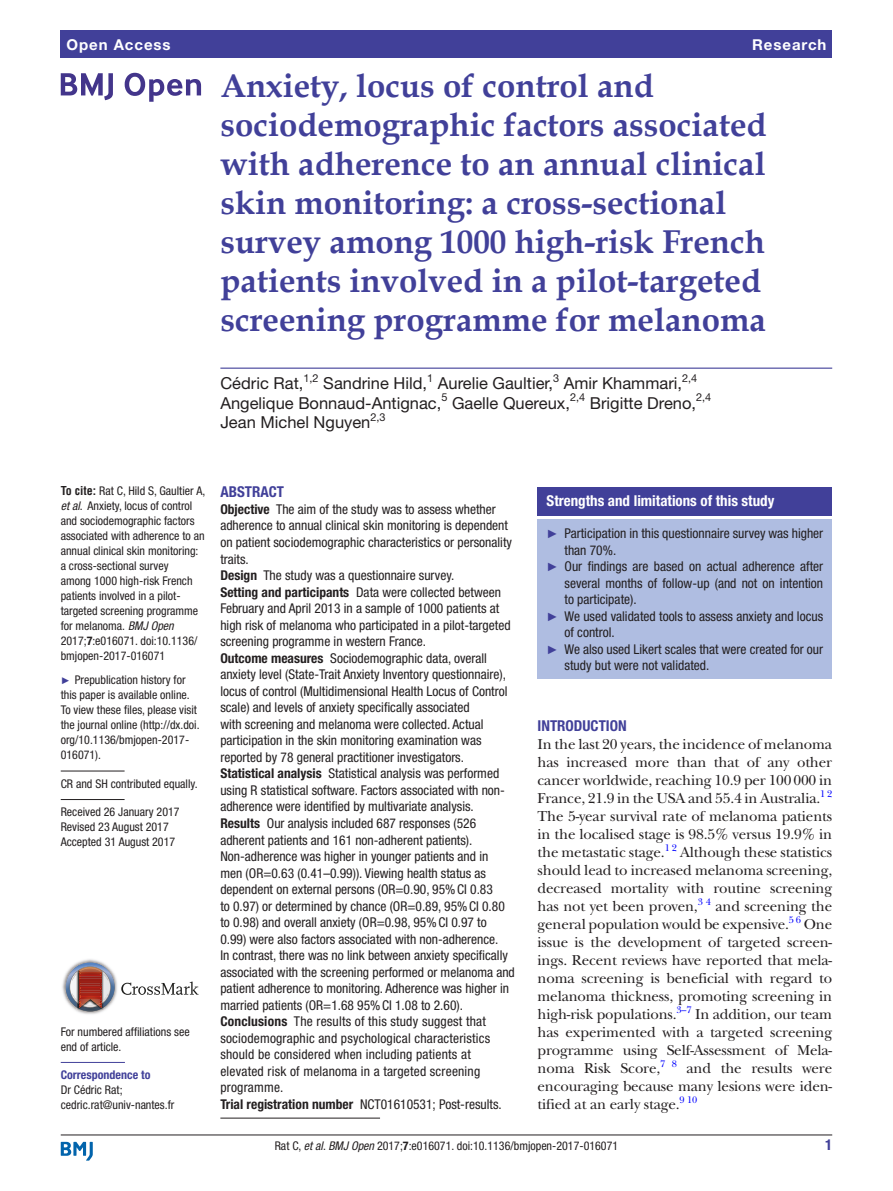
<style>
.page{position:relative;width:893px;height:1191px;background:#fff}
.page>*{position:absolute;margin:0;border:0;box-sizing:border-box;transform-origin:0 0}
.t1{font:700 33px/39px "Book Antiqua";color:#414099}
.t2{font:16.5px "Helvetica Neue LT Std";color:#231f20}
.t3{font:15px/18px "New Baskerville";letter-spacing:-.01em;color:#231f20;text-align:justify}
.t4{font:700 condensed 15px "Helvetica Neue LT Std";color:#fff}
.t5{font:700 condensed 15px "Helvetica Neue LT Std";color:#414099}
.t6{font:700 15px "Helvetica Neue LT Std";letter-spacing:.065em;color:#fff}
.t7{font:condensed 13.5px/16.5px "Helvetica Neue LT Std";color:#231f20}
.t8{font:condensed 12px/15px "Helvetica Neue LT Std";color:#231f20}
.t9{font:700 condensed 12px "Helvetica Neue LT Std";color:#414099}
.t10{font:10.95px "Helvetica Neue LT Std";color:#231f20}
.t11{font:9.9px "New Baskerville";color:#00f}
.s1{font-family:"Helvetica LT Std";font-weight:700}
.s2{font-style:italic}
.s3{font-weight:700}
.s4{font-family:"Arial";font-stretch:normal;font-size:9.75px;color:#414099}
.s5{font-family:"Arial";font-stretch:normal;font-size:12px;color:#414099}
</style>
<div class="page">
<hr style="left:61px;top:1134px;width:771px;height:1px;background:#231f20">
<svg style="left:61px;top:1141px;width:32px;height:19px"></svg>
<div style="left:61px;top:31px;width:771px;height:27px;background:#414099"></div>
<hr style="left:220px;top:367px;width:612px;height:2px;background:#414099">
<hr style="left:61px;top:770px;width:64px;height:1px;background:#231f20">
<hr style="left:61px;top:799px;width:64px;height:1px;background:#231f20">
<hr style="left:61px;top:1062px;width:64px;height:1px;background:#414099">
<svg style="left:61px;top:73px;width:52px;height:27px"></svg>
<svg style="left:125px;top:73px;width:76px;height:29px"></svg>
<img style="left:62px;top:959px;width:55px;height:55px">
<svg style="left:66px;top:962px;width:49px;height:49px;background:#a78689"></svg>
<svg style="left:121px;top:981px;width:78px;height:13px"></svg>
<hr style="left:220px;top:1117px;width:160px;height:1px;background:#231f20">
<div style="left:538px;top:487px;width:294px;height:28px;background:#414099"></div>
<div style="left:538px;top:519px;width:294px;height:160px;background:#afbde1"></div>
<p class="t6" style="left:66px;top:35px;width:106px">Open Access</p>
<p class="t6" style="left:752px;top:35px;width:76px">Research</p>
<p class="t1" style="left:220px;top:66px;width:548px">Anxiety, locus of control and sociodemographic factors associated with adherence to an annual clinical skin monitoring: a cross-sectional survey among 1000 high-risk French patients involved in a pilot-targeted screening programme for melanoma</p>
<p class="t2" style="left:220px;top:374px;width:85px">Cédric Rat,</p>
<p class="t10" style="left:303px;top:371px;width:17px">1,2</p>
<p class="t2" style="left:323px;top:374px;width:105px">Sandrine Hild,</p>
<p class="t10" style="left:427px;top:371px;width:8px">1</p>
<p class="t2" style="left:438px;top:374px;width:117px">Aurelie Gaultier,</p>
<p class="t10" style="left:553px;top:371px;width:8px">3</p>
<p class="t2" style="left:564px;top:374px;width:120px">Amir Khammari,</p>
<p class="t10" style="left:682px;top:371px;width:17px">2,4</p>
<p class="t2" style="left:220px;top:393px;width:222px">Angelique Bonnaud-Antignac,</p>
<p class="t10" style="left:441px;top:391px;width:8px">5</p>
<p class="t2" style="left:452px;top:393px;width:119px">Gaelle Quereux,</p>
<p class="t10" style="left:570px;top:391px;width:17px">2,4</p>
<p class="t2" style="left:590px;top:393px;width:108px">Brigitte Dreno,</p>
<p class="t10" style="left:696px;top:391px;width:17px">2,4</p>
<p class="t2" style="left:220px;top:413px;width:152px">Jean Michel Nguyen</p>
<p class="t10" style="left:370px;top:410px;width:17px">2,3</p>
<p class="t8" style="left:61px;top:483px;width:146px"><span class="s1">To cite:</span> Rat C, Hild S, Gaultier A, <span class="s2">et al</span>. Anxiety, locus of control and sociodemographic factors associated with adherence to an annual clinical skin monitoring: a cross-sectional survey<br>among 1000 high-risk French patients involved in a pilot&shy;targeted screening programme for melanoma. <span class="s2">BMJ Open<br></span>2017;<span class="s3">7</span>:e016071. doi:10.1136/ bmjopen-2017-016071</p>
<p class="t8" style="left:61px;top:672px;width:140px"><span class="s4">►</span> Prepublication history for this paper is available online.<br>To view these files, please visit the journal online (http://dx.doi. org/10.1136/bmjopen-2017-<br>016071).</p>
<p class="t8" style="left:61px;top:776px;width:138px">CR and SH contributed equally.</p>
<p class="t8" style="left:61px;top:804px;width:120px">Received 26 January 2017<br>Revised 23 August 2017<br>Accepted 31 August 2017</p>
<p class="t8" style="left:61px;top:1024px;width:130px">For numbered affiliations see end of article.</p>
<p class="t9" style="left:61px;top:1067px;width:91px">Correspondence to</p>
<p class="t8" style="left:61px;top:1082px;width:115px">Dr Cédric Rat; cedric.rat@univ-nantes.fr</p>
<p class="t5" style="left:220px;top:483px;width:65px">Abstract</p>
<p class="t7" style="left:220px;top:501px;width:296px"><span class="s3">Objective</span> The aim of the study was to assess whether adherence to annual clinical skin monitoring is dependent on patient sociodemographic characteristics or personality traits.<br><span class="s3">Design</span> The study was a questionnaire survey.<br><span class="s3">Setting and participants</span> Data were collected between February and April 2013 in a sample of 1000 patients at high risk of melanoma who participated in a pilot-targeted screening programme in western France.<br><span class="s3">Outcome measures</span> Sociodemographic data, overall anxiety level (State-Trait Anxiety Inventory questionnaire), locus of control (Multidimensional Health Locus of Control scale) and levels of anxiety specifically associated<br>with screening and melanoma were collected. Actual participation in the skin monitoring examination was reported by 78 general practitioner investigators.<br><span class="s3">Statistical analysis</span> Statistical analysis was performed using R statistical software. Factors associated with non&shy;adherence were identified by multivariate analysis.<br><span class="s3">Results</span> Our analysis included 687 responses (526 adherent patients and 161 non-adherent patients).<br>Non-adherence was higher in younger patients and in<br>men (OR=0.63 (0.41–0.99)). Viewing health status as dependent on external persons (OR=0.90, 95%CI 0.83<br>to 0.97) or determined by chance (OR=0.89, 95%CI 0.80 to 0.98) and overall anxiety (OR=0.98, 95%CI 0.97 to 0.99) were also factors associated with non-adherence.<br>In contrast, there was no link between anxiety specifically associated with the screening performed or melanoma and patient adherence to monitoring. Adherence was higher in married patients (OR=1.68 95%CI 1.08 to 2.60).<br><span class="s3">Conclusions</span> The results of this study suggest that sociodemographic and psychological characteristics should be considered when including patients at elevated risk of melanoma in a targeted screening programme.<br><span class="s3">Trial registration number</span> NCT01610531; Post-results.</p>
<p class="t4" style="left:547px;top:492px;width:229px">Strengths and limitations of this study</p>
<p class="t7" style="left:547px;top:525px;width:278px"><span class="s5">►</span> Participation in this questionnaire survey was higher</p>
<p class="t7" style="left:565px;top:541px;width:53px">than 70%.</p>
<p class="t7" style="left:547px;top:558px;width:278px"><span class="s5">►</span> Our findings are based on actual adherence after</p>
<p class="t7" style="left:565px;top:574px;width:260px">several months of follow-up (and not on intention</p>
<p class="t7" style="left:565px;top:591px;width:74px">to participate).</p>
<p class="t7" style="left:547px;top:607px;width:278px"><span class="s5">►</span> We used validated tools to assess anxiety and locus</p>
<p class="t7" style="left:565px;top:624px;width:52px">of control.</p>
<p class="t7" style="left:547px;top:640px;width:278px"><span class="s5">►</span> We also used Likert scales that were created for our</p>
<p class="t7" style="left:565px;top:657px;width:146px">study but were not validated.</p>
<p class="t5" style="left:538px;top:717px;width:91px">Introduction</p>
<p class="t3" style="left:538px;top:735px;width:296px">In the last 20 years, the incidence of melanoma has increased more than that of any other cancer worldwide, reaching 10.9 per 100000 in France, 21.9 in the USA and 55.4 in Australia.</p>
<p class="t11" style="left:820px;top:787px;width:14px">1 2</p>
<p class="t3" style="left:538px;top:807px;width:296px">The 5-year survival rate of melanoma patients in the localised stage is 98.5% versus 19.9% in the metastatic stage.</p>
<p class="t11" style="left:665px;top:841px;width:14px">1 2</p>
<p class="t3" style="left:538px;top:843px;width:296px;text-indent:142px">Although these statistics should lead to increased melanoma screening, decreased mortality with routine screening has not yet been proven,</p>
<p class="t11" style="left:698px;top:895px;width:15px">3 4</p>
<p class="t3" style="left:538px;top:897px;width:296px;text-indent:178px">and screening the general population would be expensive.</p>
<p class="t11" style="left:789px;top:913px;width:14px">5 6</p>
<p class="t3" style="left:538px;top:915px;width:296px;text-indent:266px">One issue is the development of targeted screen&shy;ings. Recent reviews have reported that mela&shy;noma screening is beneficial with regard to melanoma thickness, promoting screening in high-risk populations.</p>
<p class="t11" style="left:677px;top:1003px;width:17px">3–7</p>
<p class="t3" style="left:538px;top:1005px;width:296px;text-indent:158px">In addition, our team has experimented with a targeted screening programme using Self-Assessment of Mela&shy;noma Risk Score,</p>
<p class="t11" style="left:660px;top:1057px;width:18px">7 8</p>
<p class="t3" style="left:538px;top:1059px;width:296px;text-indent:149px">and the results were encouraging because many lesions were iden&shy;tified at an early stage.</p>
<p class="t11" style="left:680px;top:1093px;width:19px">9 10</p>
<p class="t8" style="left:275px;top:1137px;width:345px">Rat C, <span class="s2">et al</span>. <span class="s2">BMJ Open</span> 2017;<span class="s3">7</span>:e016071. doi:10.1136/bmjopen-2017-016071</p>
<p class="t5" style="left:825px;top:1135px;width:9px">1</p>
</div>
